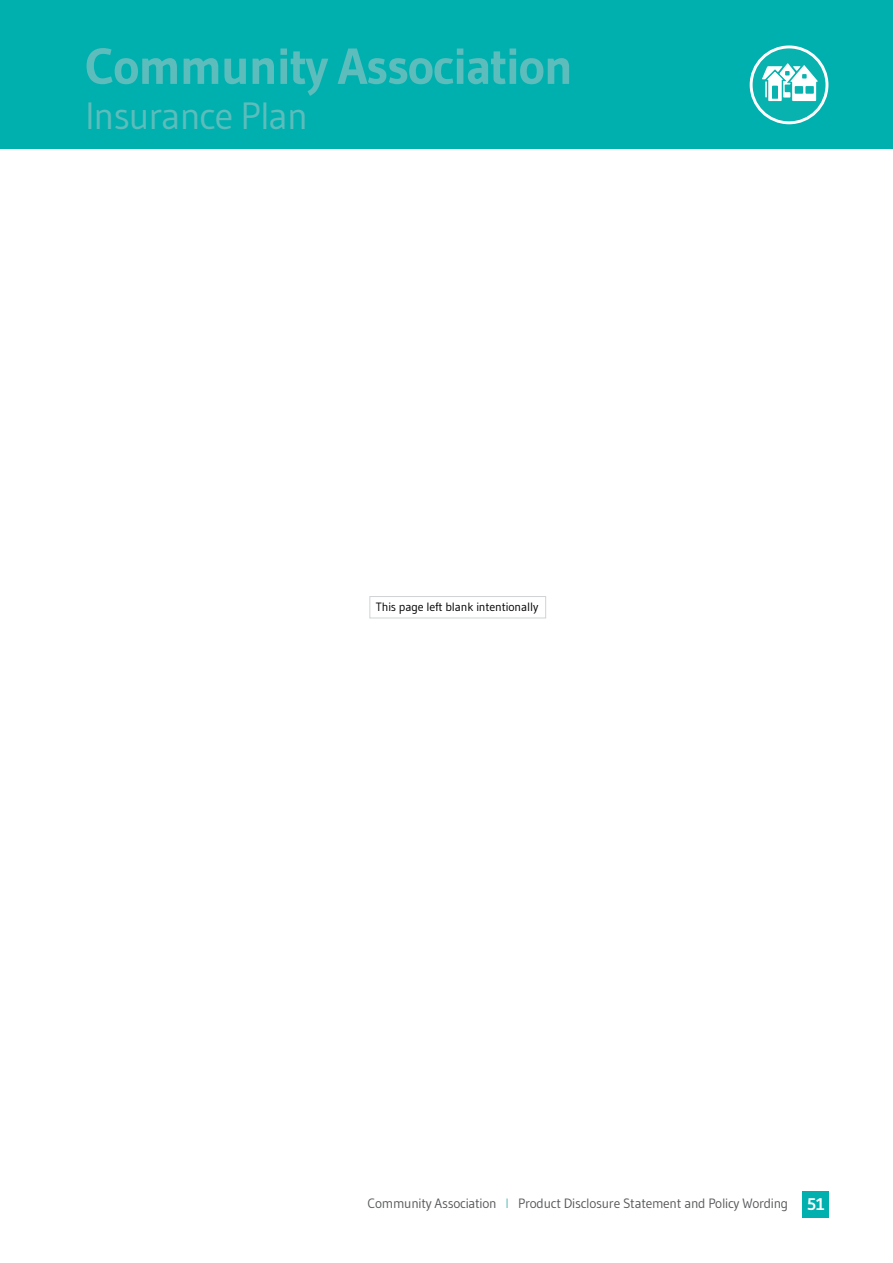
<style>
.page{position:relative;width:893px;height:1263px;background:#fff}
.page>*{position:absolute;margin:0;border:0;box-sizing:border-box;transform-origin:0 0}
.t1{font:700 50.55px "Gudea";letter-spacing:-.03em;color:#5dbdbc}
.t2{font:37.95px "Gudea";letter-spacing:-.03em;color:#5dbdbc}
.t3{font:13.5px "Gudea";letter-spacing:-.02em;color:#58595b}
.t4{font:12px "Gudea";letter-spacing:-.01em;color:#000}
.s1{color:#5dbdbc}
.s2{font-weight:700;font-size:16.8px;color:#fff}
</style>
<div class="page">
<div style="left:0;top:0;width:893px;height:149px;background:#00b0af"></div>
<div style="left:802px;top:1191px;width:27px;height:26px;background:#00b0af"></div>
<svg style="left:751px;top:47px;width:76px;height:76px"></svg>
<div style="left:750px;top:45px;width:78px;height:79px;border:3px solid #fff;border-radius:50%"></div>
<svg style="left:762px;top:63px;width:56px;height:38px"></svg>
<div style="left:369px;top:596px;width:177px;height:22px;border:1px solid #d1d3d4"></div>
<h1 class="t1" style="left:85px;top:35px;width:490px">Community Association</h1>
<h2 class="t2" style="left:85px;top:93px;width:224px">Insurance Plan</h2>
<p class="t4" style="left:376px;top:600px;width:164px">This page left blank intentionally</p>
<p class="t3" style="left:367px;top:1194px;width:459px">Community Association <span class="s1">l</span> Product Disclosure Statement and Policy Wording <span class="s2">51</span></p>
</div>
